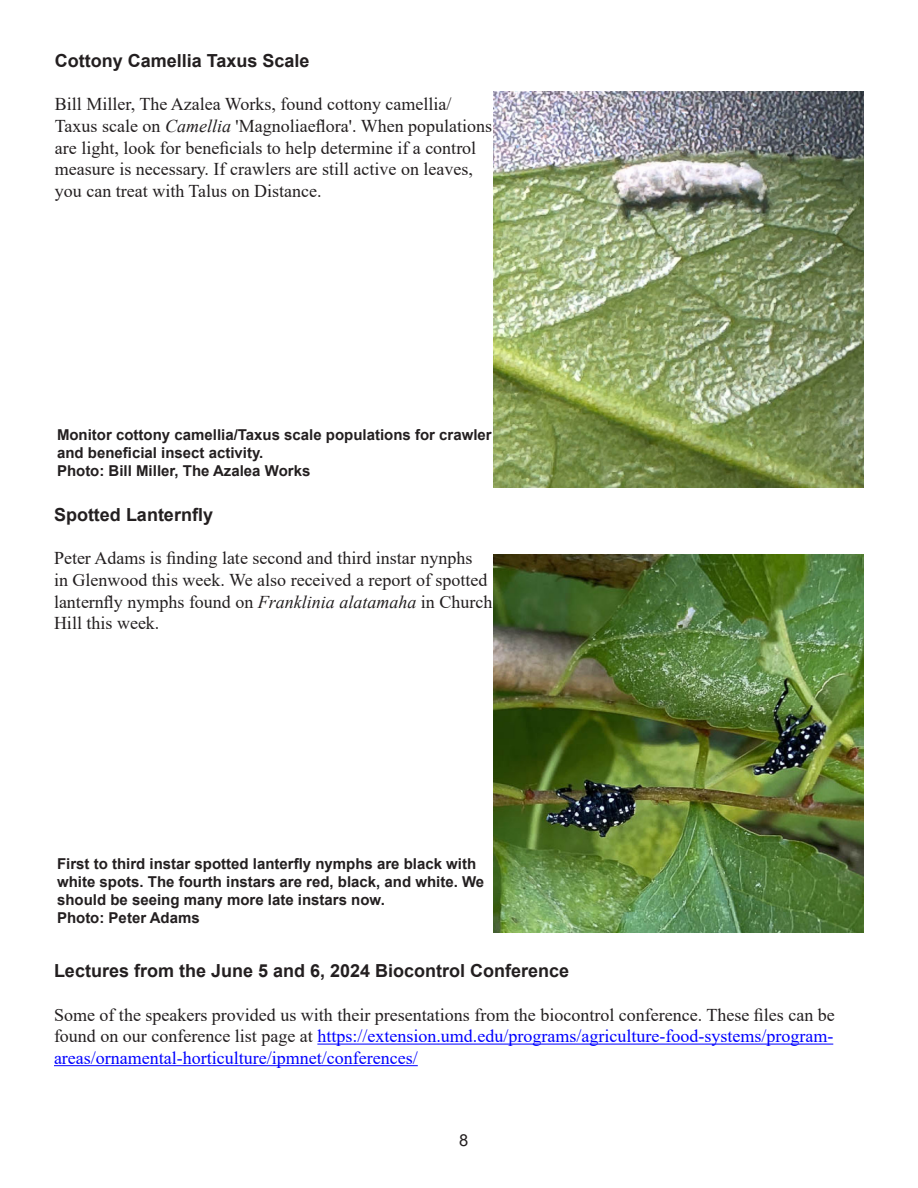
<style>
.page{position:relative;width:918px;height:1188px;background:#fff}
.page>*{position:absolute;margin:0;border:0;box-sizing:border-box;transform-origin:0 0}
.t1{font:18px/21.6px "Times New Roman";color:#231f20}
.t2{font:700 18px "Arial";color:#231f20}
.t3{font:16.5px "Arial";color:#231f20}
.Photo_credit{font:700 15px/18px "Arial";color:#231f20}
.s1{font-style:italic}
.s2{color:#00f}
</style>
<div class="page">
<img style="left:493px;top:92px;width:371px;height:395px">
<img style="left:493px;top:554px;width:371px;height:378px">
<hr style="left:317px;top:1044px;width:516px;height:1px;background:#00f">
<hr style="left:54px;top:1065px;width:364px;height:1px;background:#00f">
<p class="t2" style="left:55px;top:48px;width:256px">Cottony Camellia Taxus Scale</p>
<p class="t1" style="left:55px;top:93px;width:439px">Bill Miller, The Azalea Works, found cottony camellia/ Taxus scale on <span class="s1">Camellia</span> 'Magnoliaeflora'. When populations are light, look for beneficials to help determine if a control measure is necessary. If crawlers are still active on leaves, you can treat with Talus on Distance.</p>
<p class="Photo_credit" style="left:57px;top:426px;width:436px">Monitor cottony camellia/Taxus scale populations for crawler and beneficial insect activity.</p>
<p class="Photo_credit" style="left:57px;top:462px;width:255px">Photo: Bill Miller, The Azalea Works</p>
<p class="t2" style="left:54px;top:502px;width:161px">Spotted Lanternfly</p>
<p class="t1" style="left:54px;top:547px;width:440px">Peter Adams is finding late second and third instar nynphs<br>in Glenwood this week. We also received a report of spotted lanternfly nymphs found on <span class="s1">Franklinia alatamaha</span> in Church Hill this week.</p>
<p class="Photo_credit" style="left:57px;top:855px;width:429px">First to third instar spotted lanterfly nymphs are black with white spots. The fourth instars are red, black, and white. We should be seeing many more late instars now.</p>
<p class="Photo_credit" style="left:57px;top:909px;width:144px">Photo: Peter Adams</p>
<p class="t2" style="left:54px;top:958px;width:517px">Lectures from the June 5 and 6, 2024 Biocontrol Conference</p>
<p class="t1" style="left:54px;top:1003px;width:782px;text-align:justify">Some of the speakers provided us with their presentations from the biocontrol conference. These files can be found on our conference list page at <span class="s2">https://extension.umd.edu/programs/agriculture-food-systems/program&shy;areas/ornamental-horticulture/ipmnet/conferences/</span></p>
<p class="t3" style="left:459px;top:1129px;width:11px">8</p>
</div>
